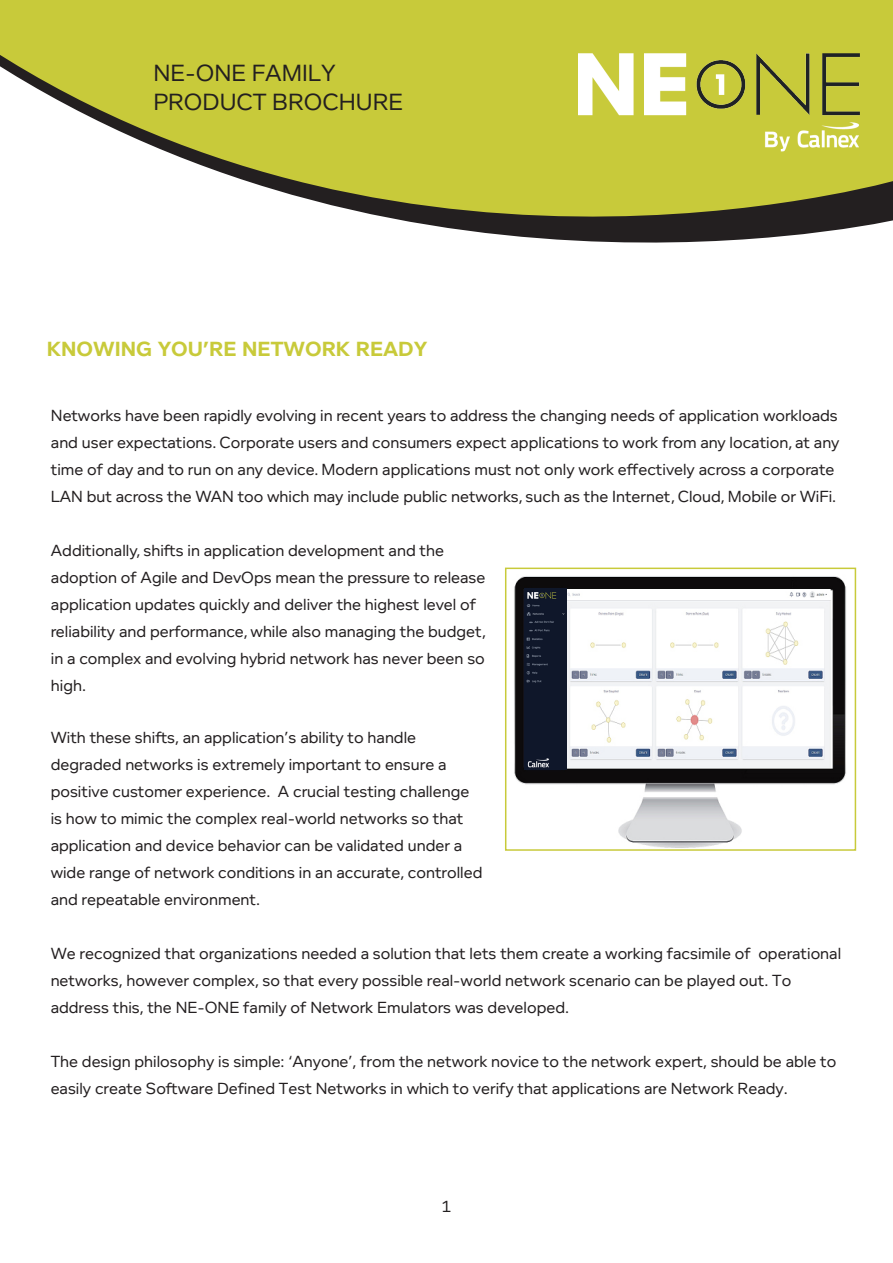
<style>
.page{position:relative;width:893px;height:1263px;background:#fff}
.page>*{position:absolute;margin:0;border:0;box-sizing:border-box;transform-origin:0 0}
.t1{font:24px "Foundry Context";color:#231f20}
.t2{font:700 21px "Foundry Context";color:#c8ca3a}
.t3{font:16.5px/27px "Foundry Context";color:#231f20}
</style>
<div class="page">
<svg style="left:0;top:0;width:893px;height:243px;fill:#c8ca3a"></svg>
<img style="left:579px;top:53px;width:280px;height:105px">
<img style="left:514px;top:576px;width:332px;height:272px">
<div style="left:505px;top:568px;width:351px;height:283px;border:2px solid #c8ca3a"></div>
<img style="left:524px;top:588px;width:43px;height:182px">
<p class="t1" style="left:153px;top:59px;width:184px">NE-ONE FAMILY</p>
<p class="t1" style="left:153px;top:88px;width:251px">PRODUCT BROCHURE</p>
<p class="t2" style="left:47px;top:336px;width:382px">KNOWING YOU’RE NETWORK READY</p>
<p class="t3" style="left:51px;top:402px;width:790px">Networks have been rapidly evolving in recent years to address the changing needs of application workloads and user expectations. Corporate users and consumers expect applications to work from any location, at any time of day and to run on any device. Modern applications must not only work effectively across a corporate LAN but across the WAN too which may include public networks, such as the Internet, Cloud, Mobile or WiFi.</p>
<p class="t3" style="left:51px;top:537px;width:437px">Additionally, shifts in application development and the adoption of Agile and DevOps mean the pressure to release application updates quickly and deliver the highest level of reliability and performance, while also managing the budget, in a complex and evolving hybrid network has never been so high.</p>
<p class="t3" style="left:51px;top:724px;width:433px">With these shifts, an application’s ability to handle degraded networks is extremely important to ensure a positive customer experience. A crucial testing challenge is how to mimic the complex real-world networks so that application and device behavior can be validated under a wide range of network conditions in an accurate, controlled and repeatable environment.</p>
<p class="t3" style="left:51px;top:940px;width:792px">We recognized that organizations needed a solution that lets them create a working facsimile of operational networks, however complex, so that every possible real-world network scenario can be played out. To address this, the NE-ONE family of Network Emulators was developed.</p>
<p class="t3" style="left:51px;top:1048px;width:787px">The design philosophy is simple: ‘Anyone’, from the network novice to the network expert, should be able to easily create Software Defined Test Networks in which to verify that applications are Network Ready.</p>
<p class="t3" style="left:442px;top:1192px;width:11px">1</p>
</div>
